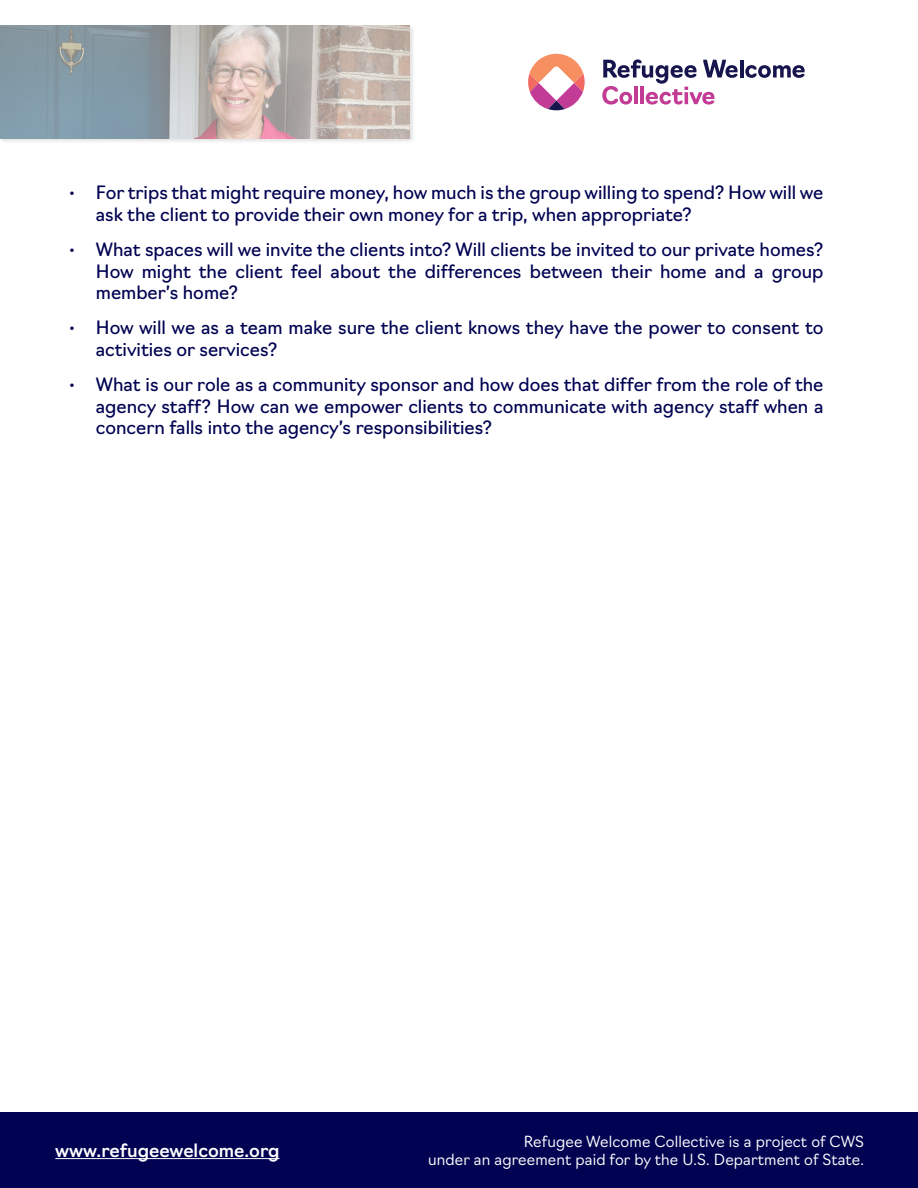
<style>
.page{position:relative;width:918px;height:1188px;background:#fff}
.page>*{position:absolute;margin:0;border:0;box-sizing:border-box;transform-origin:0 0}
.t1{font:18px/21.6px "Navigo";color:#010352}
.t2{font:500 18px "Navigo";color:#fff}
.t3{font:300 15px "Navigo";letter-spacing:.01em;color:#fff}
</style>
<div class="page">
<div style="left:0;top:1112px;width:918px;height:76px;background:#010352"></div>
<hr style="left:55px;top:1158px;width:225px;height:1px;background:#fff">
<hr style="left:740px;top:60px;width:4px;height:18px;background:#17154e">
<svg style="left:745px;top:65px;width:60px;height:13px"></svg>
<svg style="left:602px;top:59px;width:136px;height:46px"></svg>
<svg style="left:528px;top:54px;width:57px;height:56px"></svg>
<div style="left:0;top:24px;width:416px;height:121px;background:#231f20;opacity:.3"></div>
<img style="left:0;top:26px;width:409px;height:112px">
<p class="t1" style="left:96px;top:180px;width:729px;text-indent:-27px">• For trips that might require money, how much is the group willing to spend? How will we ask the client to provide their own money for a trip, when appropriate?</p>
<p class="t1" style="left:96px;top:237px;width:729px;text-align:justify;text-indent:-27px">• What spaces will we invite the clients into? Will clients be invited to our private homes?<br>How might the client feel about the differences between their home and a group member’s home?</p>
<p class="t1" style="left:96px;top:315px;width:729px;text-indent:-27px">• How will we as a team make sure the client knows they have the power to consent to activities or services?</p>
<p class="t1" style="left:96px;top:372px;width:729px;text-align:justify;text-indent:-27px">• What is our role as a community sponsor and how does that differ from the role of the agency staff? How can we empower clients to communicate with agency staff when a concern falls into the agency’s responsibilities?</p>
<p class="t2" style="left:55px;top:1137px;width:226px">www.refugeewelcome.org</p>
<p class="t3" style="left:524px;top:1130px;width:342px">Refugee Welcome Collective is a project of CWS</p>
<p class="t3" style="left:428px;top:1148px;width:437px">under an agreement paid for by the U.S. Department of State.</p>
</div>
